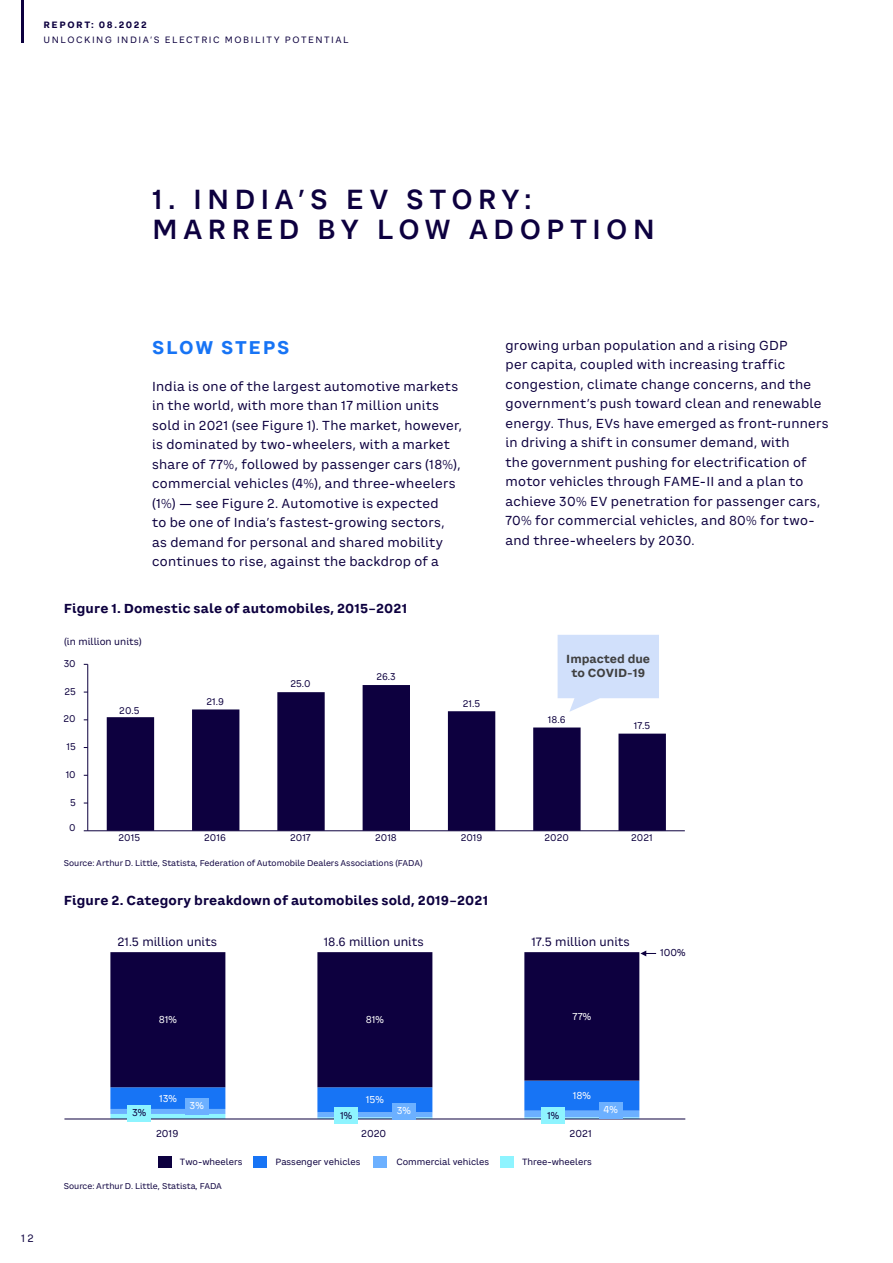
<style>
.page{position:relative;width:893px;height:1263px;background:#fff}
.page>*{position:absolute;margin:0;border:0;box-sizing:border-box;transform-origin:0 0}
.R1_MAIN_HEADING_DARK{font:600 27px/30px "CA Saygon Text";letter-spacing:.19em;color:#0d003f}
.R4_SECTION_HEADING_L{font:700 18px "CA Saygon Text";letter-spacing:.1em;color:#1774f5}
.R6_BODYTEXT_8_5_13{font:12.75px/19.5px "CA Saygon Text";letter-spacing:.02em;color:#0d003f}
.R9_IMAGE_TITLE_8_5_1{font:700 12.75px "CA Saygon Text";letter-spacing:.01em;color:#0d003f}
.t1{font:11.7px "CA Saygon Text";color:#0d003f}
.t2{font:700 11.4px/14.5px "CA Saygon Text";color:#404040;text-align:center}
.t3{font:10.5px "CA Saygon Text";color:#0d003f}
.t4{font:9.9px "CA Saygon Text";color:#fff}
.t5{font:9.9px "CA Saygon Text";color:#0d003f}
.t6{font:9.6px "CA Saygon Text";color:#0d003f}
.t7{font:9px "CA Saygon Text";letter-spacing:.17em;color:#0d003f}
.t8{font:700 9px "CA Saygon Text";letter-spacing:.175em;color:#0d003f}
.t9{font:8.85px "CA Saygon Text";color:#0d003f}
.R14_GRAPH_IMAGE_SOUR{font:8.25px "CA Saygon Text";color:#0d003f}
</style>
<div class="page">
<svg style="left:107px;top:685px;width:559px;height:145px"></svg>
<hr style="left:87px;top:664px;width:1px;height:167px;background:#0d003f">
<hr style="left:88px;top:830px;width:597px;height:1px;background:#0d003f">
<svg style="left:558px;top:635px;width:101px;height:77px"></svg>
<svg style="left:110px;top:1087px;width:529px;height:31px"></svg>
<svg style="left:110px;top:952px;width:529px;height:135px;fill:#0d003f"></svg>
<hr style="left:64px;top:1118px;width:621px;height:1px;background:#0d003f">
<svg style="left:640px;top:950px;width:16px;height:6px"></svg>
<div style="left:541px;top:1108px;width:24px;height:16px;background:#8ef4ff"></div>
<div style="left:185px;top:1098px;width:24px;height:17px;background:#6cb0ff"></div>
<div style="left:127px;top:1105px;width:24px;height:17px;background:#8ef4ff"></div>
<div style="left:392px;top:1103px;width:24px;height:17px;background:#6cb0ff"></div>
<div style="left:334px;top:1108px;width:24px;height:16px;background:#8ef4ff"></div>
<div style="left:599px;top:1102px;width:23px;height:16px;background:#6cb0ff"></div>
<div style="left:373px;top:1157px;width:14px;height:11px;background:#6cb0ff"></div>
<div style="left:158px;top:1157px;width:14px;height:11px;background:#0d003f"></div>
<div style="left:253px;top:1157px;width:14px;height:11px;background:#1774f5"></div>
<div style="left:500px;top:1157px;width:14px;height:11px;background:#8ef4ff"></div>
<hr style="left:21px;top:0;width:2px;height:43px;background:#0d003f">
<p class="t8" style="left:44px;top:18px;width:105px">REPORT: 08.2022</p>
<p class="t7" style="left:44px;top:33px;width:307px">UNLOCKING INDIA’S ELECTRIC MOBILITY POTENTIAL</p>
<p class="R1_MAIN_HEADING_DARK" style="left:152px;top:184px;width:504px">1. INDIA’S EV STORY:<br>MARRED BY LOW ADOPTION</p>
<p class="t3" style="left:21px;top:1230px;width:14px">12</p>
<p class="R4_SECTION_HEADING_L" style="left:152px;top:333px;width:139px">SLOW STEPS</p>
<p class="R6_BODYTEXT_8_5_13" style="left:152px;top:376px;width:312px">India is one of the largest automotive markets in the world, with more than 17 million units sold in 2021 (see Figure 1). The market, however, is dominated by two-wheelers, with a market share of 77%, followed by passenger cars (18%), commercial vehicles (4%), and three-wheelers (1%) — see Figure 2. Automotive is expected<br>to be one of India’s fastest-growing sectors, as demand for personal and shared mobility continues to rise, against the backdrop of a</p>
<p class="R9_IMAGE_TITLE_8_5_1" style="left:64px;top:598px;width:345px">Figure 1. Domestic sale of automobiles, 2015–2021</p>
<p class="t6" style="left:64px;top:635px;width:79px">(in million units)</p>
<p class="t6" style="left:64px;top:656px;width:14px">30</p>
<p class="t6" style="left:64px;top:684px;width:13px">25</p>
<p class="t6" style="left:64px;top:712px;width:14px">20</p>
<p class="t6" style="left:66px;top:740px;width:11px">15</p>
<p class="t6" style="left:66px;top:768px;width:12px">10</p>
<p class="t6" style="left:70px;top:795px;width:7px">5</p>
<p class="t6" style="left:69px;top:821px;width:8px">0</p>
<p class="t6" style="left:119px;top:704px;width:22px">20.5</p>
<p class="t6" style="left:206px;top:694px;width:19px">21.9</p>
<p class="t6" style="left:290px;top:677px;width:22px">25.0</p>
<p class="t6" style="left:376px;top:669px;width:21px">26.3</p>
<p class="t6" style="left:463px;top:697px;width:19px">21.5</p>
<p class="R6_BODYTEXT_8_5_13" style="left:506px;top:336px;width:325px">growing urban population and a rising GDP<br>per capita, coupled with increasing traffic congestion, climate change concerns, and the government’s push toward clean and renewable energy. Thus, EVs have emerged as front-runners in driving a shift in consumer demand, with<br>the government pushing for electrification of motor vehicles through FAME-II and a plan to achieve 30% EV penetration for passenger cars, 70% for commercial vehicles, and 80% for two&shy;and three-wheelers by 2030.</p>
<p class="t2" style="left:566px;top:651px;width:85px">Impacted due to COVID-19</p>
<p class="t6" style="left:548px;top:713px;width:19px">18.6</p>
<p class="t6" style="left:634px;top:719px;width:18px">17.5</p>
<p class="t6" style="left:119px;top:831px;width:23px">2015</p>
<p class="t6" style="left:204px;top:831px;width:23px">2016</p>
<p class="t6" style="left:290px;top:831px;width:22px">2017</p>
<p class="t6" style="left:375px;top:831px;width:23px">2018</p>
<p class="t6" style="left:461px;top:831px;width:23px">2019</p>
<p class="t6" style="left:545px;top:831px;width:26px">2020</p>
<p class="t6" style="left:631px;top:831px;width:23px">2021</p>
<p class="R14_GRAPH_IMAGE_SOUR" style="left:64px;top:857px;width:360px">Source: Arthur D. Little, Statista, Federation of Automobile Dealers Associations (FADA)</p>
<p class="R9_IMAGE_TITLE_8_5_1" style="left:64px;top:891px;width:426px">Figure 2. Category breakdown of automobiles sold, 2019–2021</p>
<p class="t1" style="left:118px;top:934px;width:101px">21.5 million units</p>
<p class="t1" style="left:324px;top:934px;width:101px">18.6 million units</p>
<p class="t1" style="left:531px;top:934px;width:100px">17.5 million units</p>
<p class="t4" style="left:159px;top:1012px;width:20px">81%</p>
<p class="t4" style="left:366px;top:1012px;width:20px">81%</p>
<p class="t4" style="left:573px;top:1009px;width:20px">77%</p>
<p class="t5" style="left:132px;top:1106px;width:16px">3%</p>
<p class="t4" style="left:159px;top:1091px;width:19px">13%</p>
<p class="t4" style="left:366px;top:1093px;width:19px">15%</p>
<p class="t4" style="left:190px;top:1099px;width:16px">3%</p>
<p class="t5" style="left:340px;top:1108px;width:14px">1%</p>
<p class="t4" style="left:397px;top:1103px;width:16px">3%</p>
<p class="t5" style="left:547px;top:1108px;width:14px">1%</p>
<p class="t4" style="left:573px;top:1088px;width:20px">18%</p>
<p class="t5" style="left:156px;top:1126px;width:24px">2019</p>
<p class="t5" style="left:361px;top:1126px;width:27px">2020</p>
<p class="t5" style="left:570px;top:1126px;width:24px">2021</p>
<p class="t9" style="left:180px;top:1156px;width:64px">Two-wheelers</p>
<p class="t9" style="left:275px;top:1156px;width:86px">Passenger vehicles</p>
<p class="t9" style="left:396px;top:1156px;width:94px">Commercial vehicles</p>
<p class="t9" style="left:522px;top:1156px;width:71px">Three-wheelers</p>
<p class="R14_GRAPH_IMAGE_SOUR" style="left:64px;top:1180px;width:160px">Source: Arthur D. Little, Statista, FADA</p>
<p class="t4" style="left:603px;top:1102px;width:16px">4%</p>
<p class="t5" style="left:660px;top:945px;width:27px">100%</p>
</div>
